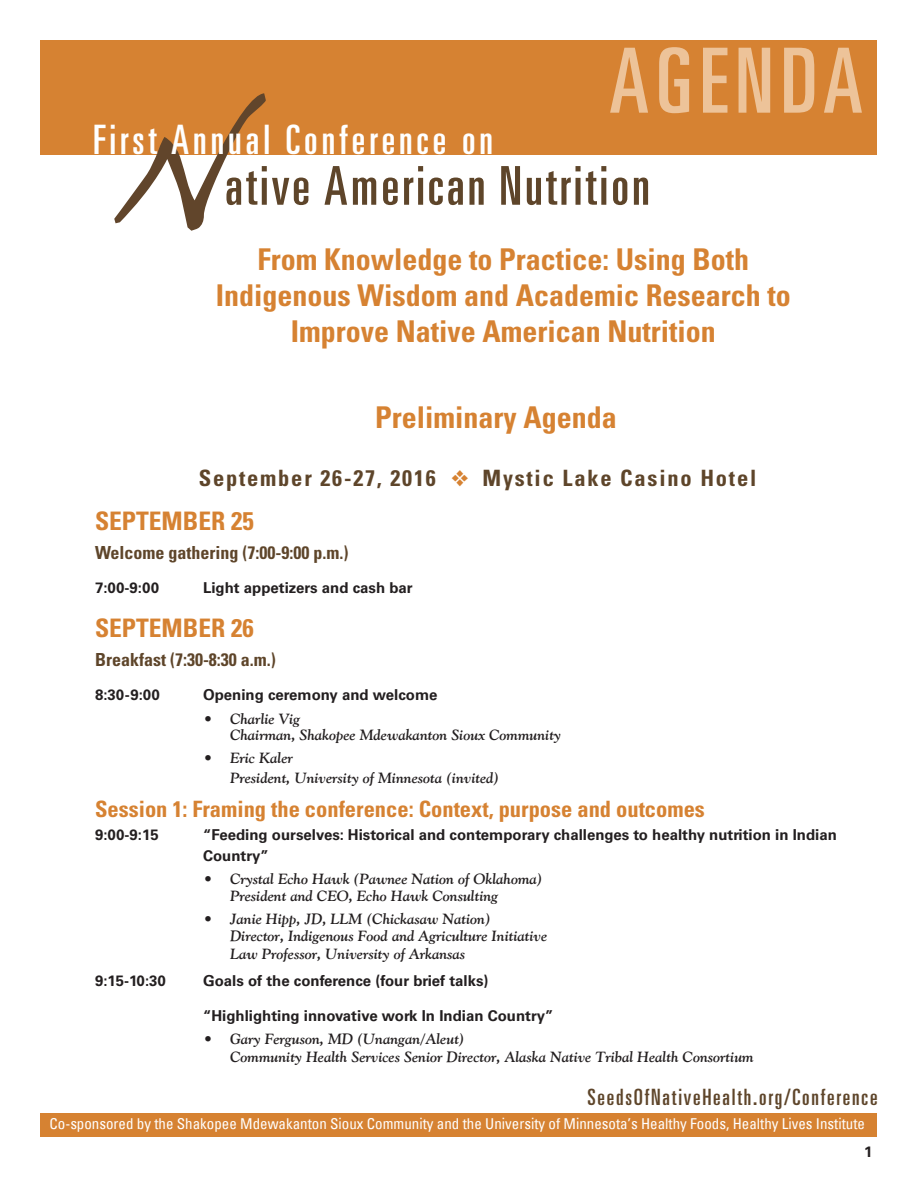
<style>
.page{position:relative;width:918px;height:1188px;background:#fff}
.page>*{position:absolute;margin:0;border:0;box-sizing:border-box;transform-origin:0 0}
.t1{font:ultra-condensed 90px "Univers LT Std";letter-spacing:.08em;color:#edc399}
.t2{font:ultra-condensed 53.55px "Univers LT Std";letter-spacing:.055em;color:#5e452a}
.t3{font:ultra-condensed 40.65px "Univers LT Std";letter-spacing:.1em;color:#fff}
.t4{font:700 condensed 30px/36px "Univers LT Std";color:#d68232;text-align:center}
.Dates{font:700 condensed 25.5px "Univers LT Std";color:#d68232}
.Speaker{font:700 condensed 22.5px "Univers LT Std";color:#d68232}
.t5{font:700 condensed 22.5px "Univers LT Std";letter-spacing:.08em;color:#5e452a}
.Events_2{font:ultra-condensed 22.5px "Univers LT Std";letter-spacing:.08em;color:#5e452a}
.Event{font:700 condensed 18px "Univers LT Std";color:#5e452a}
.t6{font:italic 700 15px/16.5px "Goudy Old Style";color:#231f20}
.Events_2-2{font:700 15px/21px "Univers LT Std";color:#231f20}
.Events_2-3{font:condensed 15px "Univers";color:#fff}
.s1{color:#d68232}
</style>
<div class="page">
<div style="left:40px;top:40px;width:838px;height:115px;background:#d68232"></div>
<svg style="left:114px;top:93px;width:152px;height:138px"></svg>
<div style="left:40px;top:1114px;width:838px;height:23px;background:#d68232"></div>
<p class="t3" style="left:93px;top:116px;width:402px">First Annual Conference on</p>
<p class="t1" style="left:609px;top:30px;width:255px">AGENDA</p>
<p class="t2" style="left:225px;top:155px;width:426px">ative American Nutrition</p>
<p class="t4" style="left:216px;top:241px;width:576px">From Knowledge to Practice: Using Both<br>Indigenous Wisdom and Academic Research to<br>Improve Native American Nutrition</p>
<p class="t4" style="left:375px;top:399px;width:243px">Preliminary Agenda</p>
<p class="t5" style="left:199px;top:464px;width:559px">September 26-27, 2016 <span class="s1">❖</span> Mystic Lake Casino Hotel</p>
<p class="Dates" style="left:95px;top:506px;width:160px">SEPTEMBER 25</p>
<p class="Event" style="left:95px;top:541px;width:255px">Welcome gathering (7:00-9:00 p.m.)</p>
<p class="Events_2-2" style="left:95px;top:578px;width:65px">7:00-9:00</p>
<p class="Events_2-2" style="left:203px;top:578px;width:211px">Light appetizers and cash bar</p>
<p class="Dates" style="left:95px;top:613px;width:160px">SEPTEMBER 26</p>
<p class="Event" style="left:95px;top:648px;width:182px">Breakfast (7:30-8:30 a.m.)</p>
<p class="Events_2-2" style="left:95px;top:685px;width:66px">8:30-9:00</p>
<p class="Events_2-2" style="left:203px;top:685px;width:236px">Opening ceremony and welcome</p>
<p class="t6" style="left:230px;top:710px;width:332px;text-indent:-27px">• Charlie Vig<br>Chairman, Shakopee Mdewakanton Sioux Community</p>
<p class="t6" style="left:230px;top:748px;width:271px;line-height:19.8px;text-indent:-27px">• Eric Kaler<br>President, University of Minnesota (invited)</p>
<p class="Speaker" style="left:95px;top:795px;width:611px">Session 1: Framing the conference: Context, purpose and outcomes</p>
<p class="Events_2-2" style="left:95px;top:824px;width:65px">9:00-9:15</p>
<p class="Events_2-2" style="left:203px;top:824px;width:635px">“Feeding ourselves: Historical and contemporary challenges to healthy nutrition in Indian<br>Country”</p>
<p class="t6" style="left:230px;top:871px;width:314px;text-indent:-27px">• Crystal Echo Hawk (Pawnee Nation of Oklahoma)<br>President and CEO, Echo Hawk Consulting</p>
<p class="t6" style="left:230px;top:911px;width:319px;text-indent:-27px">• Janie Hipp, JD, LLM (Chickasaw Nation)<br>Director, Indigenous Food and Agriculture Initiative</p>
<p class="t6" style="left:230px;top:945px;width:237px">Law Professor, University of Arkansas</p>
<p class="Events_2-2" style="left:95px;top:971px;width:72px">9:15-10:30</p>
<p class="Events_2-2" style="left:203px;top:971px;width:287px">Goals of the conference (four brief talks)</p>
<p class="Events_2-2" style="left:203px;top:1005px;width:352px">“Highlighting innovative work In Indian Country”</p>
<p class="t6" style="left:230px;top:1030px;width:525px;line-height:18px;text-indent:-27px">• Gary Ferguson, MD (Unangan/Aleut)<br>Community Health Services Senior Director, Alaska Native Tribal Health Consortium</p>
<p class="Events_2" style="left:587px;top:1085px;width:292px">SeedsOfNativeHealth.org/Conference</p>
<p class="Events_2-3" style="left:50px;top:1114px;width:817px">Co-sponsored by the Shakopee Mdewakanton Sioux Community and the University of Minnesota’s Healthy Foods, Healthy Lives Institute</p>
<p class="Events_2-2" style="left:864px;top:1142px;width:10px">1</p>
</div>
